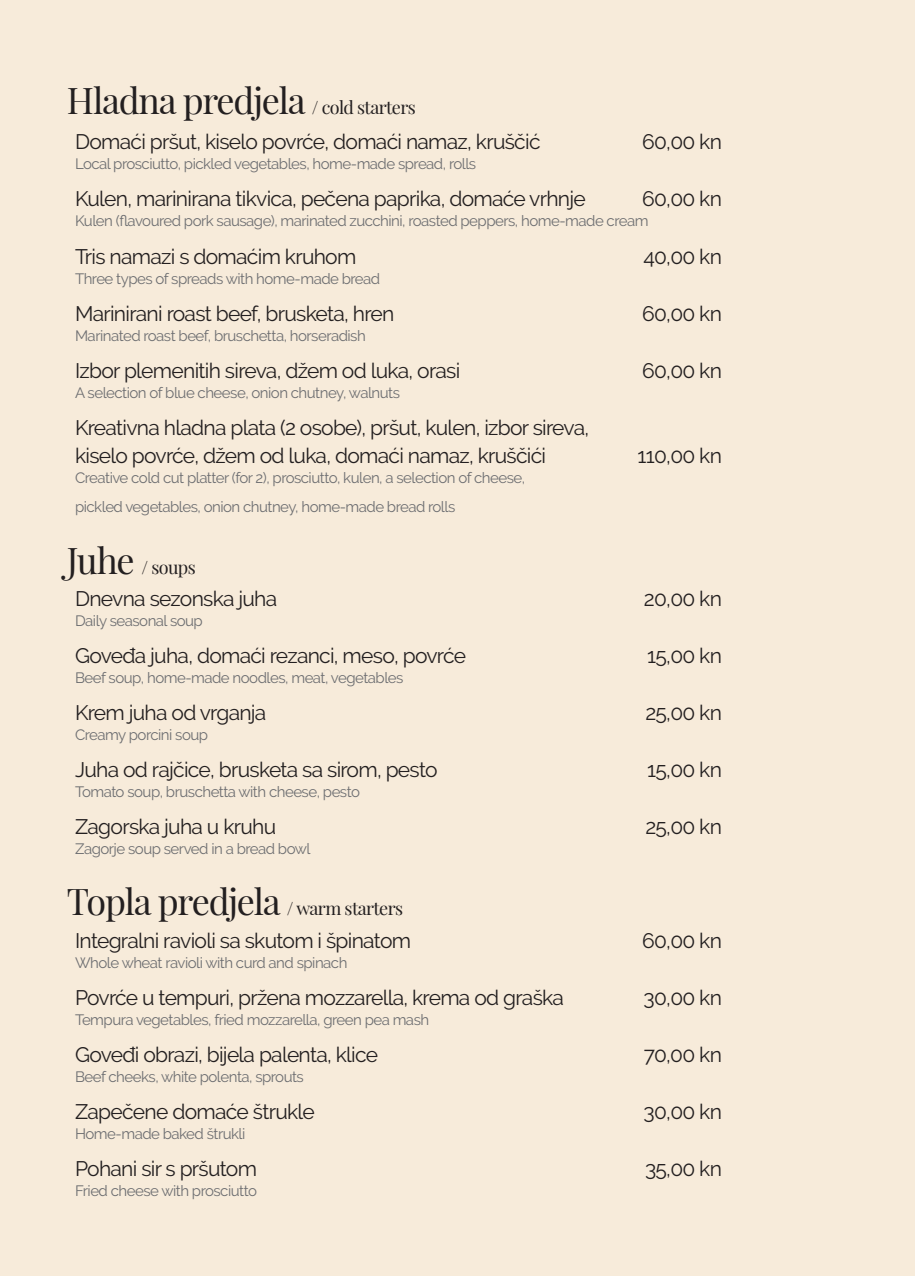
<style>
.page{position:relative;width:915px;height:1276px;background:#fff}
.page>*{position:absolute;margin:0;border:0;box-sizing:border-box;transform-origin:0 0}
.t1{font:36px "Playfair Display";letter-spacing:-.035em;color:#231f20}
.t2{font:21px/28.5px "Raleway";letter-spacing:-.035em;color:#231f20}
.t3{font:18px "Playfair Display";letter-spacing:-.035em;color:#231f20}
.t4{font:15px/28.5px "Raleway";letter-spacing:-.035em;color:#6d6e71}
.s1{font-size:18px}
.s2{font-size:36px}
</style>
<div class="page">
<div style="left:0;top:0;width:914px;height:1276px;background:#f7ebda"></div>
<h1 class="t1" style="left:67px;top:78px;width:350px">Hladna predjela <span class="s1">/ cold starters</span></h1>
<p class="t2" style="left:75px;top:128px;width:467px">Domaći pršut, kiselo povrće, domaći namaz, kruščić</p>
<p class="t2" style="left:642px;top:128px;width:81px">60,00 kn</p>
<p class="t2" style="left:75px;top:185px;width:512px">Kulen, marinirana tikvica, pečena paprika, domaće vrhnje</p>
<p class="t2" style="left:642px;top:185px;width:81px">60,00 kn</p>
<p class="t2" style="left:75px;top:242px;width:283px">Tris namazi s domaćim kruhom</p>
<p class="t2" style="left:643px;top:242px;width:80px">40,00 kn</p>
<p class="t2" style="left:75px;top:299px;width:320px">Marinirani roast beef, brusketa, hren</p>
<p class="t2" style="left:642px;top:299px;width:81px">60,00 kn</p>
<p class="t2" style="left:75px;top:356px;width:386px">Izbor plemenitih sireva, džem od luka, orasi</p>
<p class="t2" style="left:642px;top:356px;width:81px">60,00 kn</p>
<p class="t2" style="left:75px;top:413px;width:515px">Kreativna hladna plata (2 osobe), pršut, kulen, izbor sireva, kiselo povrće, džem od luka, domaći namaz, kruščići</p>
<p class="t4" style="left:75px;top:150px;width:402px">Local prosciutto, pickled vegetables, home-made spread, rolls</p>
<p class="t4" style="left:75px;top:207px;width:574px">Kulen (flavoured pork sausage), marinated zucchini, roasted peppers, home-made cream</p>
<p class="t4" style="left:75px;top:264px;width:306px">Three types of spreads with home-made bread</p>
<p class="t4" style="left:75px;top:321px;width:292px">Marinated roast beef, bruschetta, horseradish</p>
<p class="t4" style="left:75px;top:378px;width:326px">A selection of blue cheese, onion chutney, walnuts</p>
<p class="t2" style="left:637px;top:441px;width:86px">110,00 kn</p>
<p class="t4" style="left:75px;top:463px;width:451px">Creative cold cut platter (for 2), prosciutto, kulen, a selection of cheese, pickled vegetables, onion chutney, home-made bread rolls</p>
<p class="t3" style="left:67px;top:556px;width:130px"><span class="s2">Juhe</span> / soups</p>
<p class="t2" style="left:75px;top:584px;width:203px">Dnevna sezonska juha</p>
<p class="t2" style="left:643px;top:584px;width:79px">20,00 kn</p>
<p class="t2" style="left:75px;top:641px;width:392px">Goveđa juha, domaći rezanci, meso, povrće</p>
<p class="t2" style="left:647px;top:641px;width:76px">15,00 kn</p>
<p class="t2" style="left:75px;top:698px;width:193px">Krem juha od vrganja</p>
<p class="t2" style="left:645px;top:698px;width:78px">25,00 kn</p>
<p class="t2" style="left:75px;top:755px;width:364px">Juha od rajčice, brusketa sa sirom, pesto</p>
<p class="t2" style="left:647px;top:755px;width:76px">15,00 kn</p>
<p class="t2" style="left:75px;top:812px;width:202px">Zagorska juha u kruhu</p>
<p class="t2" style="left:645px;top:812px;width:78px">25,00 kn</p>
<p class="t4" style="left:75px;top:606px;width:129px">Daily seasonal soup</p>
<p class="t4" style="left:75px;top:663px;width:330px">Beef soup, home-made noodles, meat, vegetables</p>
<p class="t4" style="left:75px;top:720px;width:134px">Creamy porcini soup</p>
<p class="t4" style="left:75px;top:777px;width:286px">Tomato soup, bruschetta with cheese, pesto</p>
<p class="t4" style="left:75px;top:834px;width:237px">Zagorje soup served in a bread bowl</p>
<h1 class="t1" style="left:67px;top:879px;width:338px">Topla predjela <span class="s1">/ warm starters</span></h1>
<p class="t2" style="left:75px;top:926px;width:337px">Integralni ravioli sa skutom i špinatom</p>
<p class="t2" style="left:642px;top:926px;width:81px">60,00 kn</p>
<p class="t2" style="left:75px;top:983px;width:490px">Povrće u tempuri, pržena mozzarella, krema od graška</p>
<p class="t2" style="left:643px;top:983px;width:80px">30,00 kn</p>
<p class="t2" style="left:75px;top:1040px;width:304px">Goveđi obrazi, bijela palenta, klice</p>
<p class="t2" style="left:643px;top:1040px;width:79px">70,00 kn</p>
<p class="t2" style="left:75px;top:1097px;width:241px">Zapečene domaće štrukle</p>
<p class="t2" style="left:643px;top:1097px;width:80px">30,00 kn</p>
<p class="t2" style="left:75px;top:1154px;width:183px">Pohani sir s pršutom</p>
<p class="t2" style="left:644px;top:1154px;width:78px">35,00 kn</p>
<p class="t4" style="left:75px;top:948px;width:274px">Whole wheat ravioli with curd and spinach</p>
<p class="t4" style="left:75px;top:1005px;width:355px">Tempura vegetables, fried mozzarella, green pea mash</p>
<p class="t4" style="left:75px;top:1062px;width:230px">Beef cheeks, white polenta, sprouts</p>
<p class="t4" style="left:75px;top:1119px;width:172px">Home-made baked štrukli</p>
<p class="t4" style="left:75px;top:1176px;width:183px">Fried cheese with prosciutto</p>
</div>
